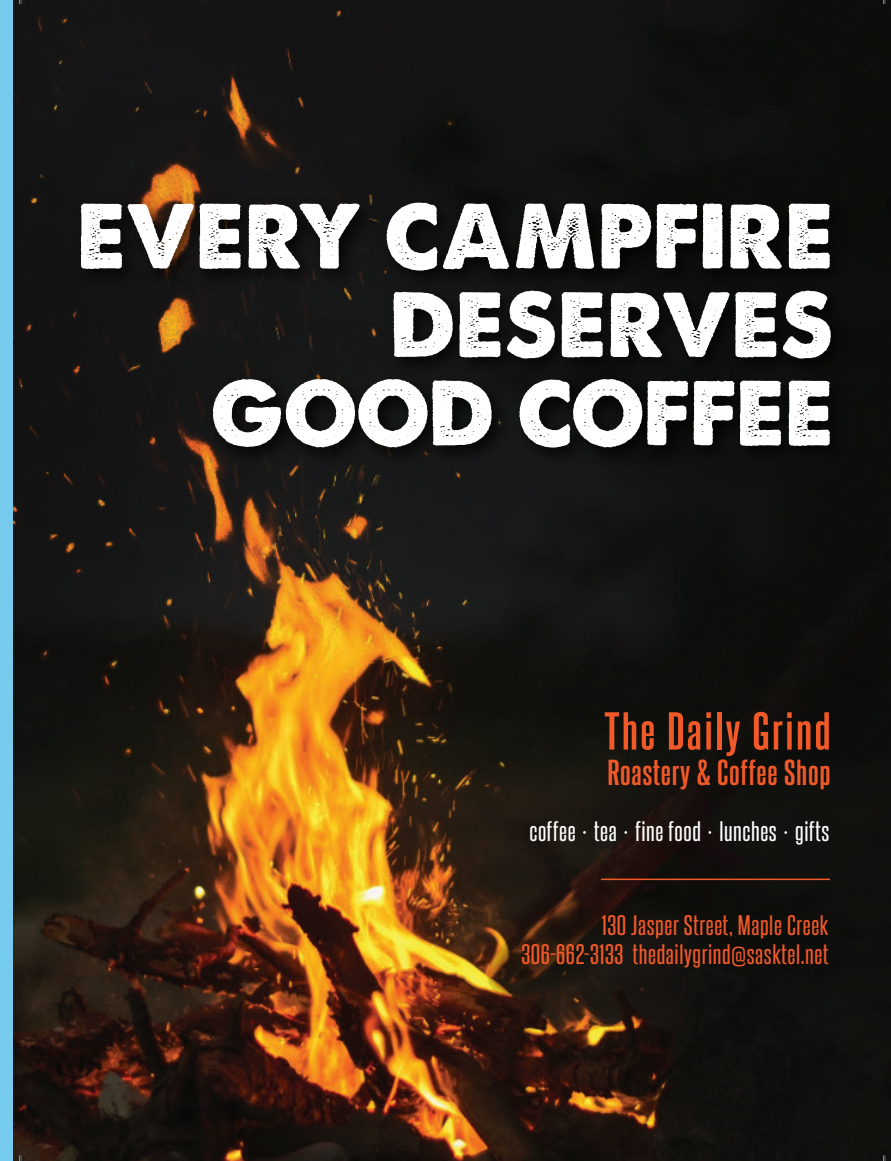
<style>
.page{position:relative;width:891px;height:1161px;background:#fff}
.page>*{position:absolute;margin:0;border:0;box-sizing:border-box;transform-origin:0 0}
.t1{font:700 45.3px "Steelfish Rg";letter-spacing:.04em;color:#f15929;scale:1.19 1}
.t2{font:700 30.75px "Steelfish Rg";letter-spacing:.02em;color:#f15929;scale:1.19 1}
.t3{font:24px/28.5px "Steelfish Rg";letter-spacing:.02em;color:#f15929;text-align:right;scale:1.19 1}
.t4{font:24px "Steelfish Rg";letter-spacing:.02em;color:#fff;scale:1.19 1}
</style>
<div class="page">
<img style="left:24px;top:0;width:867px;height:1161px">
<div style="left:596px;top:750px;width:31px;height:33px;background:#171810;border-radius:50%"></div>
<svg style="left:487px;top:904px;width:143px;height:95px;background:#2f1f10"></svg>
<hr style="left:601px;top:879px;width:229px;height:1px;background:#f15929">
<img style="left:68px;top:189px;width:789px;height:284px">
<svg style="left:81px;top:204px;width:41px;height:65px"></svg>
<svg style="left:128px;top:204px;width:66px;height:65px"></svg>
<svg style="left:200px;top:204px;width:41px;height:65px"></svg>
<svg style="left:248px;top:204px;width:112px;height:65px"></svg>
<svg style="left:387px;top:203px;width:50px;height:68px"></svg>
<svg style="left:443px;top:203px;width:66px;height:66px"></svg>
<svg style="left:516px;top:204px;width:78px;height:65px"></svg>
<svg style="left:601px;top:204px;width:96px;height:65px"></svg>
<svg style="left:703px;top:203px;width:20px;height:66px"></svg>
<svg style="left:730px;top:204px;width:52px;height:65px"></svg>
<svg style="left:789px;top:204px;width:41px;height:65px"></svg>
<svg style="left:393px;top:292px;width:60px;height:65px"></svg>
<svg style="left:459px;top:292px;width:42px;height:66px"></svg>
<svg style="left:507px;top:291px;width:48px;height:68px"></svg>
<svg style="left:562px;top:292px;width:41px;height:66px"></svg>
<svg style="left:610px;top:292px;width:166px;height:66px"></svg>
<svg style="left:783px;top:291px;width:48px;height:68px"></svg>
<svg style="left:213px;top:379px;width:279px;height:68px"></svg>
<svg style="left:519px;top:379px;width:169px;height:69px"></svg>
<svg style="left:694px;top:381px;width:40px;height:64px"></svg>
<svg style="left:740px;top:381px;width:41px;height:65px"></svg>
<svg style="left:789px;top:381px;width:41px;height:65px"></svg>
<svg style="left:0;top:0;width:24px;height:1161px;background:#5e9db7"></svg>
<h1 class="t1" style="left:604px;top:699px;width:192px">The Daily Grind</h1>
<p class="t2" style="left:607px;top:751px;width:189px">Roastery &amp; Coffee Shop</p>
<p class="t4" style="left:529px;top:814px;width:254px">coffee tea fine food lunches gifts</p>
<p class="t3" style="left:521px;top:909px;width:260px">130 Jasper Street, Maple Creek<br>306-662-3133 thedailygrind@sasktel.net</p>
</div>
